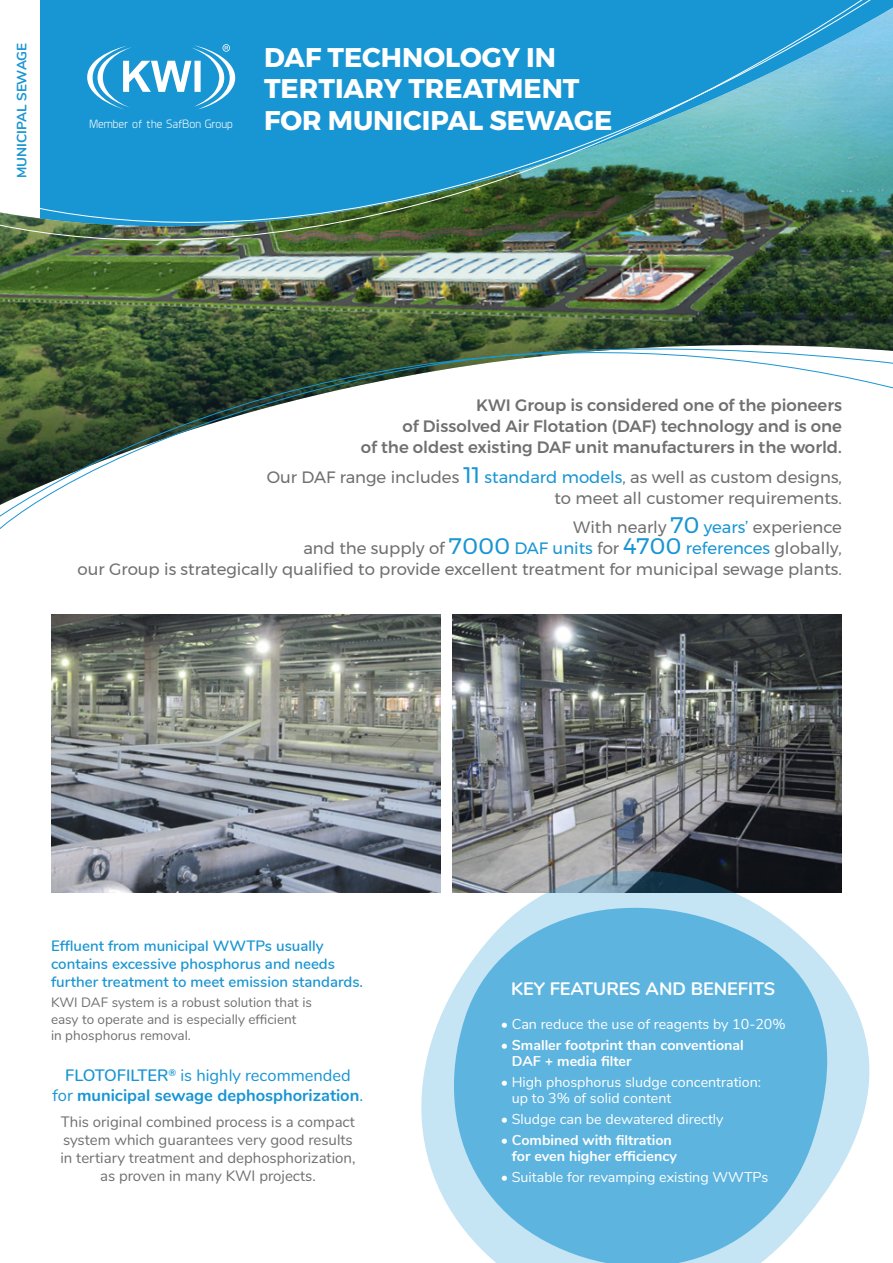
<style>
.page{position:relative;width:893px;height:1263px;background:#fff}
.page>*{position:absolute;margin:0;border:0;box-sizing:border-box;transform-origin:0 0}
.t1{font:700 27px/31.5px "Montserrat";color:#fff}
.t2{font:18px "Nunito Bold 2";color:#fff}
.t3{font:16.5px/21px "Montserrat Regular 2";color:#707071;text-align:right}
.t4{font:500 16.5px/21px "Montserrat";color:#707071;text-align:right}
.t5{font:16.5px "Montserrat";color:#707071}
.t6{font:16.5px "Nunito Bold 2";color:#1895d3}
.t7{font:16.5px "Nunito Regular 2";color:#1895d3}
.t8{font:15px/18px "Nunito Regular 2";color:#707071;text-align:center}
.t9{font:600 15px/18px "Nunito";color:#1895d3}
.t10{font:14.25px/16.5px "Nunito Regular 2";color:#fff}
.t11{font:700 14.25px/16.5px "Nunito";color:#fff}
.t12{font:14.25px "Nunito Bold 2";color:#fff}
.t13{font:13.5px "Nunito Regular 2";color:#707071}
.t14{font:13.5px "Nunito";color:#707071}
.t15{font:13.5px "Nunito Bold 2";color:#1895d3}
.t16{font:12px "Planer";color:#fff}
.s1{font-size:22.5px;color:#1895d3}
.s2{color:#1895d3}
.s3{font-family:"Nunito";font-weight:600}
.s4{font-family:"Nunito Regular 2"}
.s5{font-family:"Nunito Regular 2";font-weight:400}
</style>
<div class="page">
<img style="left:51px;top:614px;width:389px;height:278px">
<img style="left:453px;top:614px;width:389px;height:227px">
<svg style="left:0;top:374px;width:893px;height:155px"></svg>
<img style="left:0;top:0;width:893px;height:374px">
<svg style="left:390px;top:841px;width:480px;height:422px;fill:#5db4df"></svg>
<svg style="left:87px;top:44px;width:148px;height:66px"></svg>
<p class="t15" style="left:12px;top:178px;width:137px;rotate:-90deg">MUNICIPAL SEWAGE</p>
<p class="t16" style="left:89px;top:116px;width:145px">Member of the SafBon Group</p>
<h1 class="t1" style="left:264px;top:41px;width:350px">DAF TECHNOLOGY IN<br>TERTIARY TREATMENT<br>FOR MUNICIPAL SEWAGE</h1>
<p class="t4" style="left:361px;top:395px;width:483px">KWI Group is considered one of the pioneers<br>of Dissolved Air Flotation (DAF) technology and is one<br>of the oldest existing DAF unit manufacturers in the world.</p>
<p class="t3" style="left:267px;top:466px;width:577px">Our DAF range includes <span class="s1">11</span> <span class="s2">standard models</span>, as well as custom designs, to meet all customer requirements.</p>
<p class="t3" style="left:303px;top:517px;width:540px">With nearly <span class="s1">70</span> <span class="s2">years’</span> experience<br>and the supply of <span class="s1">7000</span> <span class="s2">DAF units</span> for <span class="s1">4700</span> <span class="s2">references</span> globally,</p>
<p class="t5" style="left:77px;top:557px;width:766px">our Group is strategically qualified to provide excellent treatment for municipal sewage plants.</p>
<p class="t9" style="left:51px;top:935px;width:314px">Effluent from municipal WWTPs usually contains excessive phosphorus and needs further treatment to meet emission standards.</p>
<p class="t13" style="left:51px;top:993px;width:262px">KWI DAF system is a robust solution that is</p>
<p class="t14" style="left:51px;top:1009px;width:247px">easy to operate and is especially efficient</p>
<p class="t13" style="left:51px;top:1026px;width:141px">in phosphorus removal.</p>
<p class="t7" style="left:65px;top:1063px;width:287px"><span class="s3">FLOTOFILTER</span><sup>®</sup> is highly recommended</p>
<p class="t6" style="left:53px;top:1083px;width:312px"><span class="s4">for</span> municipal sewage dephosphorization<span class="s4">.</span></p>
<p class="t8" style="left:60px;top:1112px;width:297px">This original combined process is a compact system which guarantees very good results in tertiary treatment and dephosphorization, as proven in many KWI projects.</p>
<p class="t2" style="left:511px;top:976px;width:265px">KEY FEATURES AND BENEFITS</p>
<p class="t10" style="left:501px;top:1015px;width:287px">• Can reduce the use of reagents by 10-20%</p>
<p class="t12" style="left:501px;top:1034px;width:245px"><span class="s4">•</span> Smaller footprint than conventional</p>
<p class="t11" style="left:512px;top:1052px;width:121px">DAF + media filter</p>
<p class="t10" style="left:512px;top:1073px;width:251px;text-indent:-11px">• High phosphorus sludge concentration: up to 3% of solid content</p>
<p class="t10" style="left:501px;top:1110px;width:224px">• Sludge can be dewatered directly</p>
<p class="t11" style="left:512px;top:1131px;width:167px;text-indent:-11px"><span class="s5">•</span> Combined with filtration for even higher efficiency</p>
<p class="t10" style="left:501px;top:1168px;width:269px">• Suitable for revamping existing WWTPs</p>
</div>
